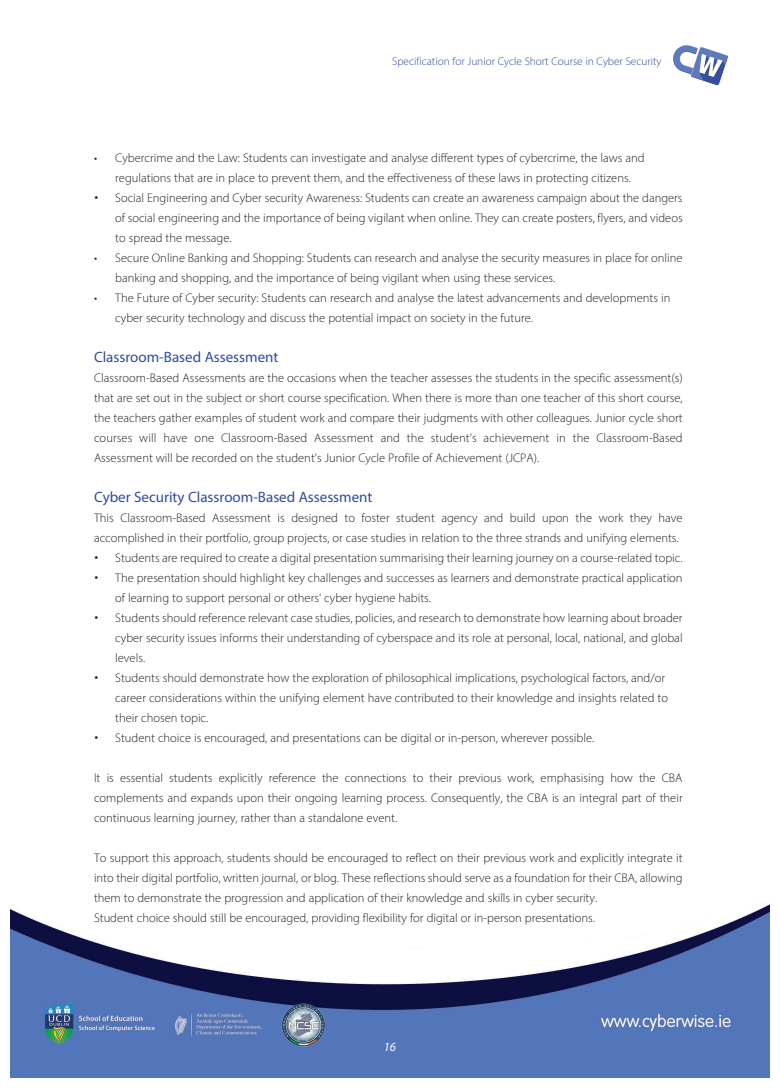
<style>
.page{position:relative;width:780px;height:1088px;background:#fff}
.page>*{position:absolute;margin:0;border:0;box-sizing:border-box;transform-origin:0 0}
.t1{font:15px "Myriad Pro";color:#2f4b9f}
.t2{font:300 12.5px/20px "Myriad Pro";color:#231f20}
.t3{font:italic 12.5px "Myriad Pro";color:#fff}
.t4{font:300 11.25px "Myriad Pro";color:#2f4b9f}
.s1{font-family:"Helvetica";font-weight:400}
</style>
<div class="page">
<img style="left:11px;top:85px;width:758px;height:992px">
<img style="left:673px;top:45px;width:55px;height:40px">
<p class="t4" style="left:392px;top:57px;width:271px">Specification for Junior Cycle Short Course in Cyber Security</p>
<p class="t2" style="left:115px;top:149px;width:531px;text-indent:-21px">• Cybercrime and the Law: Students can investigate and analyse different types of cybercrime, the laws and regulations that are in place to prevent them, and the effectiveness of these laws in protecting citizens.</p>
<p class="t2" style="left:115px;top:189px;width:569px;text-align:justify;text-indent:-21px"><span class="s1">•</span> Social Engineering and Cyber security Awareness: Students can create an awareness campaign about the dangers of social engineering and the importance of being vigilant when online. They can create posters, flyers, and videos to spread the message.</p>
<p class="t2" style="left:115px;top:249px;width:569px;text-indent:-21px">• Secure Online Banking and Shopping: Students can research and analyse the security measures in place for online banking and shopping, and the importance of being vigilant when using these services.</p>
<p class="t2" style="left:115px;top:289px;width:556px;text-indent:-21px">• The Future of Cyber security: Students can research and analyse the latest advancements and developments in cyber security technology and discuss the potential impact on society in the future.</p>
<p class="t1" style="left:94px;top:351px;width:186px">Classroom-Based Assessment</p>
<p class="t2" style="left:94px;top:369px;width:590px;text-align:justify">Classroom-Based Assessments are the occasions when the teacher assesses the students in the specific assessment(s) that are set out in the subject or short course specification. When there is more than one teacher of this short course, the teachers gather examples of student work and compare their judgments with other colleagues. Junior cycle short courses will have one Classroom-Based Assessment and the student’s achievement in the Classroom-Based Assessment will be recorded on the student’s Junior Cycle Profile of Achievement (JCPA).</p>
<p class="t1" style="left:94px;top:491px;width:280px">Cyber Security Classroom-Based Assessment</p>
<p class="t2" style="left:94px;top:509px;width:590px">This Classroom-Based Assessment is designed to foster student agency and build upon the work they have accomplished in their portfolio, group projects, or case studies in relation to the three strands and unifying elements.</p>
<p class="t2" style="left:94px;top:549px;width:590px"><span class="s1">•</span> Students are required to create a digital presentation summarising their learning journey on a course-related topic.</p>
<p class="t2" style="left:115px;top:569px;width:569px;text-indent:-21px"><span class="s1">•</span> The presentation should highlight key challenges and successes as learners and demonstrate practical application of learning to support personal or others' cyber hygiene habits.</p>
<p class="t2" style="left:115px;top:609px;width:569px;text-align:justify;text-indent:-21px"><span class="s1">•</span> Students should reference relevant case studies, policies, and research to demonstrate how learning about broader cyber security issues informs their understanding of cyberspace and its role at personal, local, national, and global levels.</p>
<p class="t2" style="left:115px;top:669px;width:554px;text-indent:-21px"><span class="s1">•</span> Students should demonstrate how the exploration of philosophical implications, psychological factors, and/or career considerations within the unifying element have contributed to their knowledge and insights related to their chosen topic.</p>
<p class="t2" style="left:94px;top:729px;width:502px"><span class="s1">•</span> Student choice is encouraged, and presentations can be digital or in-person, wherever possible.</p>
<p class="t2" style="left:94px;top:769px;width:590px;text-align:justify">It is essential students explicitly reference the connections to their previous work, emphasising how the CBA complements and expands upon their ongoing learning process. Consequently, the CBA is an integral part of their continuous learning journey, rather than a standalone event.</p>
<p class="t2" style="left:94px;top:849px;width:590px">To support this approach, students should be encouraged to reflect on their previous work and explicitly integrate it into their digital portfolio, written journal, or blog. These reflections should serve as a foundation for their CBA, allowing them to demonstrate the progression and application of their knowledge and skills in cyber security.<br>Student choice should still be encouraged, providing flexibility for digital or in-person presentations.</p>
<p class="t3" style="left:384px;top:1039px;width:14px">16</p>
</div>
